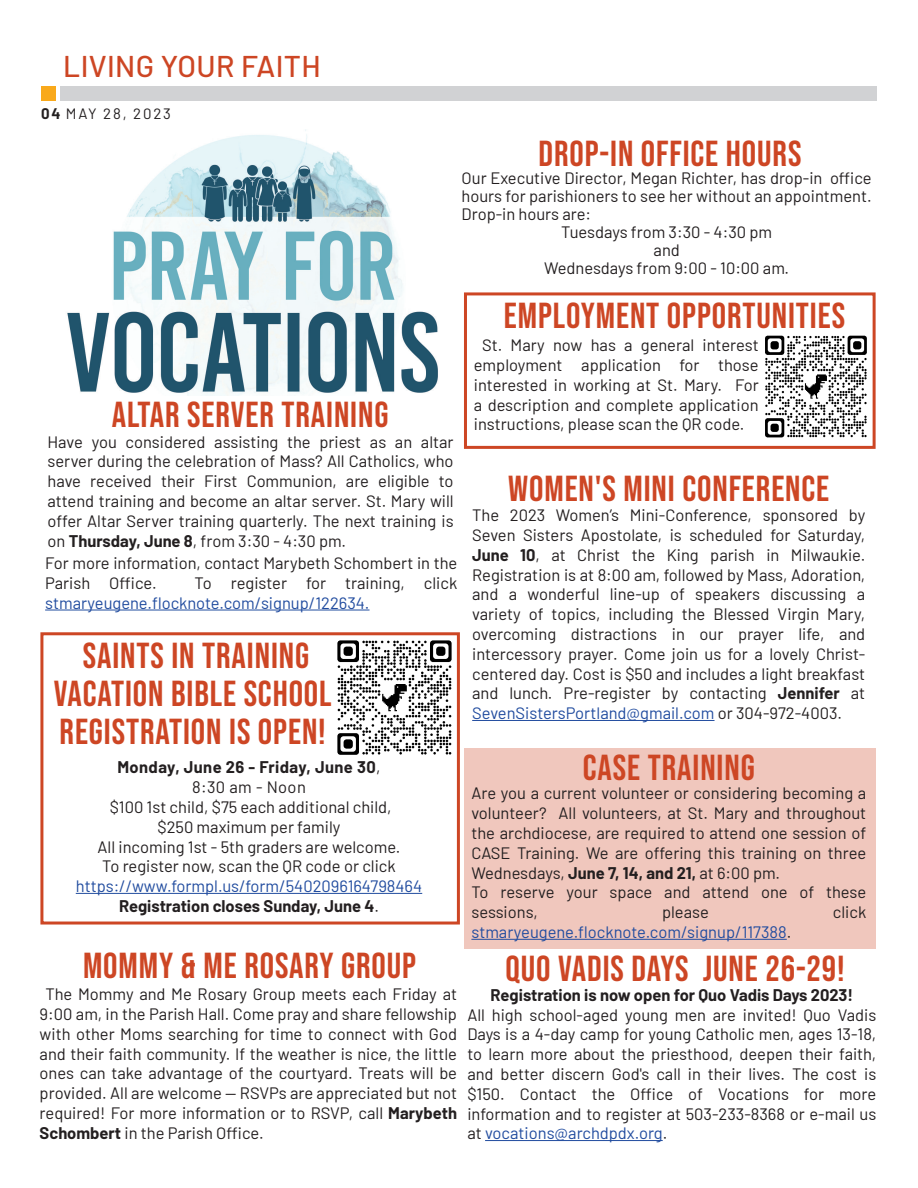
<style>
.page{position:relative;width:918px;height:1188px;background:#fff}
.page>*{position:absolute;margin:0;border:0;box-sizing:border-box;transform-origin:0 0}
.Header_1{font:36px "Bebas Neue";letter-spacing:.025em;color:#cd4624}
.Page_Header_Even{font:500 30px "Barlow";letter-spacing:.01em;color:#cd4624}
.Main_Body_Text{font:16.5px/19.8px "Barlow";color:#231f20;text-align:justify}
.Header_1-2{font:16.5px/19.8px "Barlow";color:#231f20;text-align:justify}
.Main_Body_Text-2{font:16.5px/19.8px "Barlow";color:#214c9f}
.Main_Body_Text-3{font:700 16.5px "Barlow";color:#231f20}
.Header_1-3{font:700 16.5px "Barlow";letter-spacing:.025em;color:#231f20}
.Page_Number_Even{font:15px "Barlow";letter-spacing:.12em;color:#231f20}
.s1{font-weight:700}
.s2{color:#231f20}
.s3{font-weight:400}
.s4{color:#214c9f}
</style>
<div class="page">
<img style="left:67px;top:129px;width:371px;height:266px">
<div style="left:40px;top:632px;width:420px;height:293px;border:3px solid #cd4624"></div>
<div style="left:464px;top:749px;width:411px;height:200px;background:#f0c7bd"></div>
<div style="left:464px;top:292px;width:412px;height:157px;border:3px solid #cd4624"></div>
<div style="left:60px;top:86px;width:817px;height:14px;background:#d1d2d4"></div>
<div style="left:41px;top:86px;width:14px;height:14px;background:#f9a91b"></div>
<hr style="left:76px;top:893px;width:346px;height:1px;background:#214c9f">
<hr style="left:485px;top:1140px;width:178px;height:1px;background:#214c9f">
<hr style="left:45px;top:610px;width:325px;height:1px;background:#214c9f">
<img style="left:337px;top:640px;width:115px;height:115px">
<hr style="left:471px;top:939px;width:316px;height:1px;background:#214c9f">
<img style="left:765px;top:335px;width:102px;height:103px">
<hr style="left:472px;top:720px;width:243px;height:1px;background:#214c9f">
<p class="Page_Header_Even" style="left:63px;top:44px;width:259px">LIVING YOUR FAITH</p>
<p class="Page_Number_Even" style="left:41px;top:103px;width:131px"><span class="s1">04</span> MAY 28, 2023</p>
<p class="Header_1" style="left:112px;top:394px;width:278px">ALTAR SERVER TRAINING</p>
<p class="Header_1" style="left:539px;top:133px;width:264px">DROP-IN OFFICE HOURS</p>
<p class="Main_Body_Text" style="left:462px;top:168px;width:412px;line-height:18px">Our Executive Director, Megan Richter, has drop-in office hours for parishioners to see her without an appointment.<br>Drop-in hours are:</p>
<p class="Main_Body_Text" style="left:561px;top:221px;width:213px">Tuesdays from 3:30 - 4:30 pm</p>
<p class="Main_Body_Text" style="left:654px;top:239px;width:28px">and</p>
<p class="Main_Body_Text" style="left:544px;top:257px;width:247px">Wednesdays from 9:00 - 10:00 am.</p>
<p class="Header_1" style="left:504px;top:295px;width:343px">EMPLOYMENT OPPORTUNITIES</p>
<p class="Main_Body_Text" style="left:474px;top:334px;width:286px;text-indent:8px">St. Mary now has a general interest employment application for those interested in working at St. Mary. For a description and complete application instructions, please scan the QR code.</p>
<p class="Header_1-2" style="left:48px;top:431px;width:408px">Have you considered assisting the priest as an altar server during the celebration of Mass? All Catholics, who have received their First Communion, are eligible to attend training and become an altar server. St. Mary will offer Altar Server training quarterly. The next training is on <span class="s1">Thursday, June 8</span>, from 3:30 - 4:30 pm.</p>
<p class="Main_Body_Text" style="left:45px;top:552px;width:414px">For more information, contact Marybeth Schombert in the<br>Parish Office.</p>
<p class="Main_Body_Text-2" style="left:45px;top:572px;width:414px;text-indent:149px"><span class="s2">To register for training, click </span>stmaryeugene.flocknote.com/signup/122634.</p>
<p class="Header_1" style="left:83px;top:635px;width:228px">SAINTS IN TRAINING</p>
<p class="Header_1" style="left:54px;top:673px;width:279px">VACATION BIBLE SCHOOL</p>
<p class="Header_1" style="left:60px;top:711px;width:268px">REGISTRATION IS OPEN!</p>
<p class="Header_1-3" style="left:117px;top:755px;width:265px">Monday, June 26 - Friday, June 30<span class="s3">,</span></p>
<p class="Header_1-2" style="left:192px;top:776px;width:115px">8:30 am - Noon</p>
<p class="Main_Body_Text" style="left:110px;top:796px;width:283px">$100 1st child, $75 each additional child,</p>
<p class="Main_Body_Text" style="left:157px;top:816px;width:185px">$250 maximum per family</p>
<p class="Main_Body_Text" style="left:98px;top:835px;width:304px">All incoming 1st - 5th graders are welcome.</p>
<p class="Main_Body_Text" style="left:102px;top:855px;width:295px">To register now, scan the QR code or click</p>
<p class="Main_Body_Text-2" style="left:76px;top:875px;width:348px">https://www.formpl.us/form/5402096164798464</p>
<p class="Main_Body_Text-3" style="left:119px;top:894px;width:261px">Registration closes Sunday, June 4<span class="s3">.</span></p>
<p class="Header_1" style="left:83px;top:945px;width:335px">MOMMY &amp; ME ROSARY GROUP</p>
<p class="Main_Body_Text" style="left:40px;top:983px;width:419px;text-indent:6px">The Mommy and Me Rosary Group meets each Friday at 9:00 am, in the Parish Hall. Come pray and share fellowship with other Moms searching for time to connect with God and their faith community. If the weather is nice, the little ones can take advantage of the courtyard. Treats will be provided. All are welcome — RSVPs are appreciated but not required! For more information or to RSVP, call <span class="s1">Marybeth Schombert</span> in the Parish Office.</p>
<p class="Header_1" style="left:508px;top:469px;width:323px">WOMEN'S MINI CONFERENCE</p>
<p class="Main_Body_Text" style="left:472px;top:504px;width:395px">The 2023 Women’s Mini-Conference, sponsored by Seven Sisters Apostolate, is scheduled for Saturday, <span class="s1">June 10</span>, at Christ the King parish in Milwaukie.<br>Registration is at 8:00 am, followed by Mass, Adoration, and a wonderful line-up of speakers discussing a variety of topics, including the Blessed Virgin Mary, overcoming distractions in our prayer life, and intercessory prayer. Come join us for a lovely Christ&shy;centered day. Cost is $50 and includes a light breakfast and lunch. Pre-register by contacting <span class="s1">Jennifer</span> at <span class="s4">SevenSistersPortland@gmail.com</span> or 304-972-4003.</p>
<p class="Header_1" style="left:583px;top:747px;width:173px">CASE TRAINING</p>
<p class="Main_Body_Text" style="left:471px;top:782px;width:396px">Are you a current volunteer or considering becoming a volunteer? All volunteers, at St. Mary and throughout the archdiocese, are required to attend one session of CASE Training. We are offering this training on three Wednesdays, <span class="s1">June 7, 14, and 21,</span> at 6:00 pm.</p>
<p class="Main_Body_Text" style="left:471px;top:881px;width:396px">To reserve your space and attend one of these sessions,</p>
<p class="Main_Body_Text" style="left:662px;top:901px;width:48px">please</p>
<p class="Main_Body_Text" style="left:833px;top:901px;width:35px">click</p>
<p class="Main_Body_Text-2" style="left:471px;top:921px;width:321px">stmaryeugene.flocknote.com/signup/117388<span class="s2">.</span></p>
<p class="Header_1" style="left:506px;top:948px;width:341px">QUO VADIS DAYS JUNE 26-29!</p>
<p class="Main_Body_Text-3" style="left:491px;top:983px;width:364px">Registration is now open for Quo Vadis Days 2023!</p>
<p class="Main_Body_Text" style="left:467px;top:1003px;width:410px">All high school-aged young men are invited! Quo Vadis Days is a 4-day camp for young Catholic men, ages 13-18, to learn more about the priesthood, deepen their faith, and better discern God's call in their lives. The cost is $150. Contact the Office of Vocations for more information and to register at 503-233-8368 or e-mail us at <span class="s4">vocations@archdpdx.org</span>.</p>
</div>
